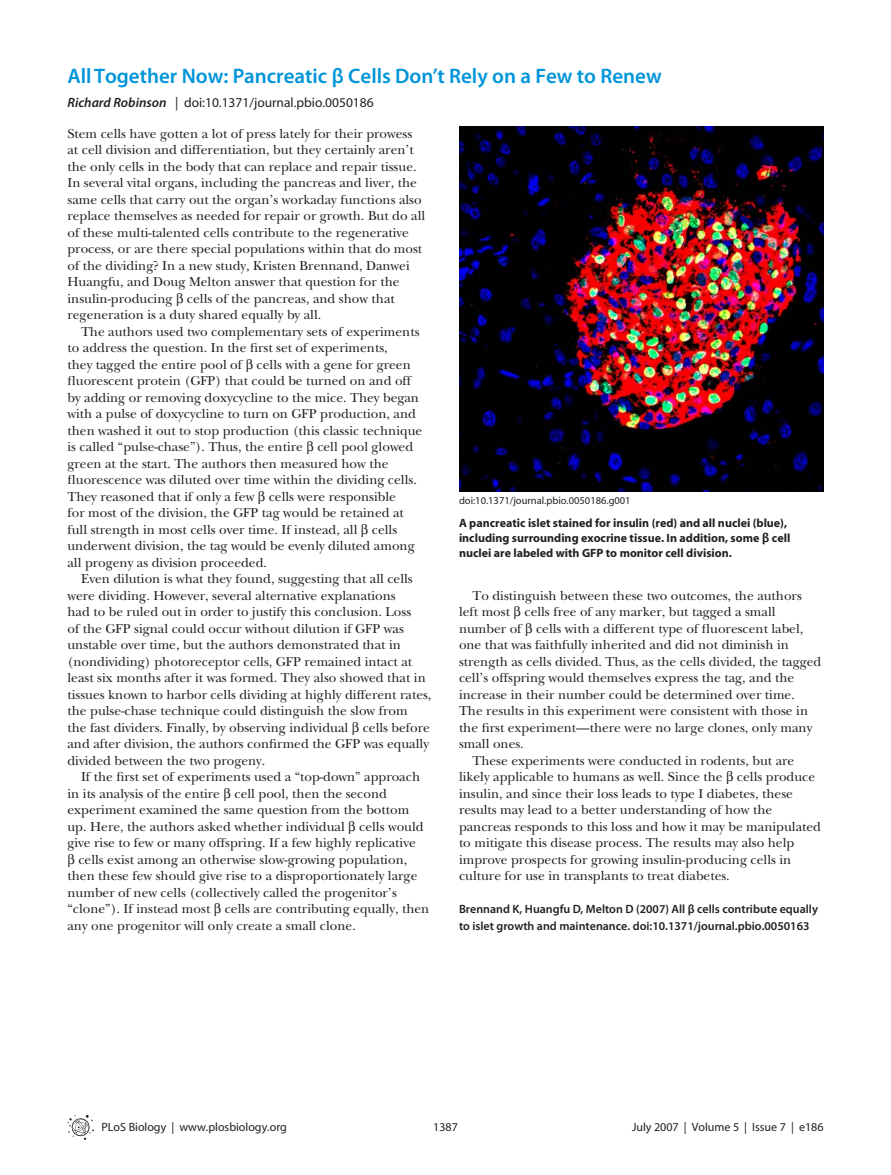
<style>
.page{position:relative;width:891px;height:1175px;background:#fff}
.page>*{position:absolute;margin:0;border:0;box-sizing:border-box;transform-origin:0 0}
.t1{font:600 21px "P Lo S Sans";color:#0095da}
.t2{font:500 13.5px/16.5px "PLB Iserif";color:#231f20}
.t3{font:13.5px "P Lo S Sans";color:#231f20}
.t4{font:700 12px/15px "P Lo S Sans";color:#231f20}
.t5{font:600 12px/16.5px "P Lo S Sans";color:#231f20}
.t6{font:12px "P Lo S Sans";color:#231f20}
.t7{font:10.5px "P Lo S Sans";color:#231f20}
.s1{font-weight:600;font-style:italic}
</style>
<div class="page">
<svg style="left:68px;top:1115px;width:26px;height:24px"></svg>
<img style="left:459px;top:127px;width:365px;height:364px">
<h1 class="t1" style="left:68px;top:68px;width:596px">All Together Now: Pancreatic β Cells Don’t Rely on a Few to Renew</h1>
<p class="t3" style="left:68px;top:97px;width:308px"><span class="s1">Richard Robinson</span> | doi:10.1371/journal.pbio.0050186</p>
<p class="t2" style="left:68px;top:126px;width:359px">Stem cells have gotten a lot of press lately for their prowess at cell division and differentiation, but they certainly aren’t the only cells in the body that can replace and repair tissue.<br>In several vital organs, including the pancreas and liver, the same cells that carry out the organ’s workaday functions also replace themselves as needed for repair or growth. But do all of these multi-talented cells contribute to the regenerative process, or are there special populations within that do most of the dividing? In a new study, Kristen Brennand, Danwei Huangfu, and Doug Melton answer that question for the insulin-producing β cells of the pancreas, and show that regeneration is a duty shared equally by all.</p>
<p class="t2" style="left:68px;top:324px;width:356px;text-indent:14px">The authors used two complementary sets of experiments to address the question. In the first set of experiments,<br>they tagged the entire pool of β cells with a gene for green fluorescent protein (GFP) that could be turned on and off by adding or removing doxycycline to the mice. They began with a pulse of doxycycline to turn on GFP production, and then washed it out to stop production (this classic technique is called “pulse-chase”). Thus, the entire β cell pool glowed green at the start. The authors then measured how the fluorescence was diluted over time within the dividing cells.<br>They reasoned that if only a few β cells were responsible<br>for most of the division, the GFP tag would be retained at full strength in most cells over time. If instead, all β cells underwent division, the tag would be evenly diluted among all progeny as division proceeded.</p>
<p class="t2" style="left:68px;top:571px;width:365px;text-indent:14px">Even dilution is what they found, suggesting that all cells were dividing. However, several alternative explanations<br>had to be ruled out in order to justify this conclusion. Loss<br>of the GFP signal could occur without dilution if GFP was unstable over time, but the authors demonstrated that in (nondividing) photoreceptor cells, GFP remained intact at least six months after it was formed. They also showed that in tissues known to harbor cells dividing at highly different rates, the pulse-chase technique could distinguish the slow from<br>the fast dividers. Finally, by observing individual β cells before and after division, the authors confirmed the GFP was equally divided between the two progeny.</p>
<p class="t2" style="left:68px;top:769px;width:363px;text-indent:14px">If the first set of experiments used a “top-down” approach in its analysis of the entire β cell pool, then the second experiment examined the same question from the bottom up. Here, the authors asked whether individual β cells would give rise to few or many offspring. If a few highly replicative<br>β cells exist among an otherwise slow-growing population, then these few should give rise to a disproportionately large number of new cells (collectively called the progenitor’s “clone”). If instead most β cells are contributing equally, then any one progenitor will only create a small clone.</p>
<p class="t7" style="left:459px;top:496px;width:173px">doi:10.1371/journal.pbio.0050186.g001</p>
<p class="t4" style="left:459px;top:516px;width:333px">A pancreatic islet stained for insulin (red) and all nuclei (blue), including surrounding exocrine tissue. In addition, some β cell nuclei are labeled with GFP to monitor cell division.</p>
<p class="t2" style="left:472px;top:588px;width:331px">To distinguish between these two outcomes, the authors</p>
<p class="t2" style="left:459px;top:604px;width:318px">left most β cells free of any marker, but tagged a small</p>
<p class="t2" style="left:459px;top:621px;width:346px">number of β cells with a different type of fluorescent label,</p>
<p class="t2" style="left:459px;top:637px;width:331px">one that was faithfully inherited and did not diminish in</p>
<p class="t2" style="left:459px;top:654px;width:364px">strength as cells divided. Thus, as the cells divided, the tagged</p>
<p class="t2" style="left:459px;top:670px;width:337px">cell’s offspring would themselves express the tag, and the</p>
<p class="t2" style="left:459px;top:687px;width:337px">increase in their number could be determined over time.</p>
<p class="t2" style="left:459px;top:703px;width:351px">The results in this experiment were consistent with those in</p>
<p class="t2" style="left:459px;top:720px;width:355px">the first experiment—there were no large clones, only many</p>
<p class="t2" style="left:459px;top:736px;width:66px">small ones.</p>
<p class="t2" style="left:472px;top:753px;width:323px">These experiments were conducted in rodents, but are</p>
<p class="t2" style="left:459px;top:769px;width:358px">likely applicable to humans as well. Since the β cells produce</p>
<p class="t2" style="left:459px;top:786px;width:335px">insulin, and since their loss leads to type I diabetes, these</p>
<p class="t2" style="left:459px;top:802px;width:315px">results may lead to a better understanding of how the</p>
<p class="t2" style="left:459px;top:819px;width:364px">pancreas responds to this loss and how it may be manipulated</p>
<p class="t2" style="left:459px;top:835px;width:337px">to mitigate this disease process. The results may also help</p>
<p class="t2" style="left:459px;top:852px;width:334px">improve prospects for growing insulin-producing cells in</p>
<p class="t2" style="left:459px;top:868px;width:272px">culture for use in transplants to treat diabetes.</p>
<p class="t5" style="left:459px;top:902px;width:361px">Brennand K, Huangfu D, Melton D (2007) All β cells contribute equally to islet growth and maintenance. doi:10.1371/journal.pbio.0050163</p>
<p class="t6" style="left:102px;top:1122px;width:187px">PLoS Biology | www.plosbiology.org</p>
<p class="t6" style="left:433px;top:1122px;width:26px">1387</p>
<p class="t6" style="left:632px;top:1122px;width:193px">July 2007 | Volume 5 | Issue 7 | e186</p>
</div>
